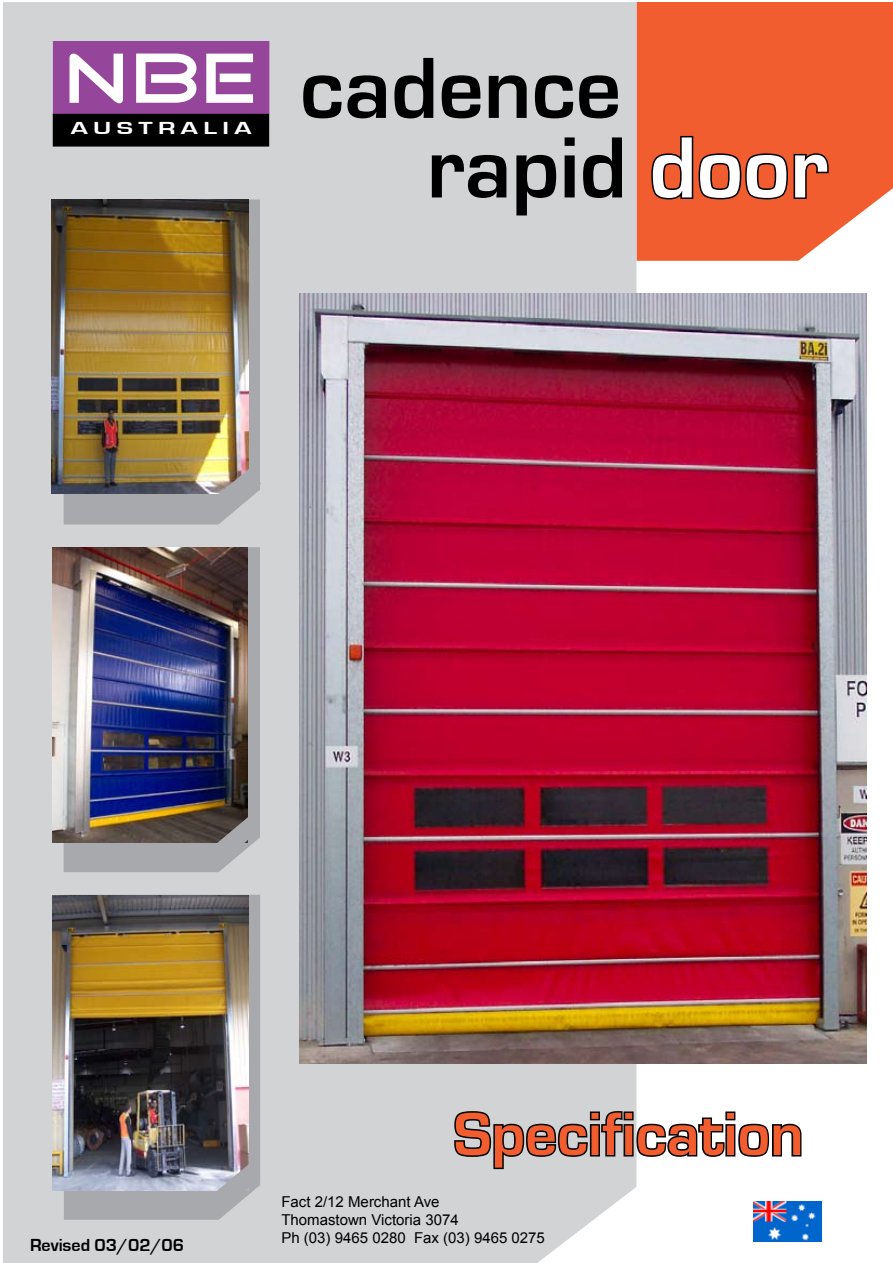
<style>
.page{position:relative;width:893px;height:1263px;background:#fff}
.page>*{position:absolute;margin:0;border:0;box-sizing:border-box;transform-origin:0 0}
.t1{font:700 90px "Eurostile";color:#000}
.t2{font:72px "Good Times";color:#fff;scale:1.1 1}
.t3{font:700 63px "Eurostile";color:#f15d2f}
.t4{font:700 18px "Eurostile";color:#000}
.t5{font:700 18px "Eurostile";letter-spacing:.2em;color:#fff;scale:1.5 1}
.t6{font:15px/18px "Arial";color:#000}
.s1{color:#fff}
</style>
<div class="page">
<div style="left:636px;top:2px;width:257px;height:259px;background:#f15d2f"></div>
<div style="left:3px;top:2px;width:633px;height:1261px;background:#d1d3d4"></div>
<svg style="left:525px;top:1180px;width:112px;height:83px"></svg>
<svg style="left:650px;top:134px;width:243px;height:160px"></svg>
<div style="left:53px;top:114px;width:216px;height:32px;background:#000"></div>
<div style="left:53px;top:42px;width:216px;height:71px;background:#95459a"></div>
<div style="left:53px;top:41px;width:216px;height:72px;border:1px solid #95459a"></div>
<div style="left:65px;top:895px;width:194px;height:324px;background:#a7a9ac"></div>
<div style="left:64px;top:548px;width:195px;height:323px;background:#a7a9ac"></div>
<div style="left:64px;top:200px;width:195px;height:324px;background:#a7a9ac"></div>
<img style="left:753px;top:1201px;width:68px;height:41px">
<img style="left:52px;top:200px;width:196px;height:294px">
<img style="left:53px;top:548px;width:195px;height:294px">
<img style="left:299px;top:294px;width:568px;height:769px">
<img style="left:53px;top:896px;width:195px;height:294px">
<svg style="left:215px;top:468px;width:67px;height:80px"></svg>
<svg style="left:215px;top:816px;width:67px;height:80px"></svg>
<svg style="left:215px;top:1163px;width:67px;height:80px"></svg>
<svg style="left:453px;top:1109px;width:349px;height:61px"></svg>
<h2 class="t2" style="left:64px;top:44px;width:178px">nbe</h2>
<p class="t5" style="left:71px;top:119px;width:122px">AUSTRALIA</p>
<h1 class="t1" style="left:300px;top:39px;width:323px">cadence</h1>
<h1 class="t1" style="left:427px;top:119px;width:403px">rapid <span class="s1">door</span></h1>
<p class="t4" style="left:30px;top:1235px;width:156px">Revised 03/02/06</p>
<h3 class="t3" style="left:454px;top:1100px;width:351px">Specification</h3>
<p class="t6" style="left:281px;top:1193px;width:265px">Fact 2/12 Merchant Ave<br>Thomastown Victoria 3074<br>Ph (03) 9465 0280 Fax (03) 9465 0275</p>
</div>
